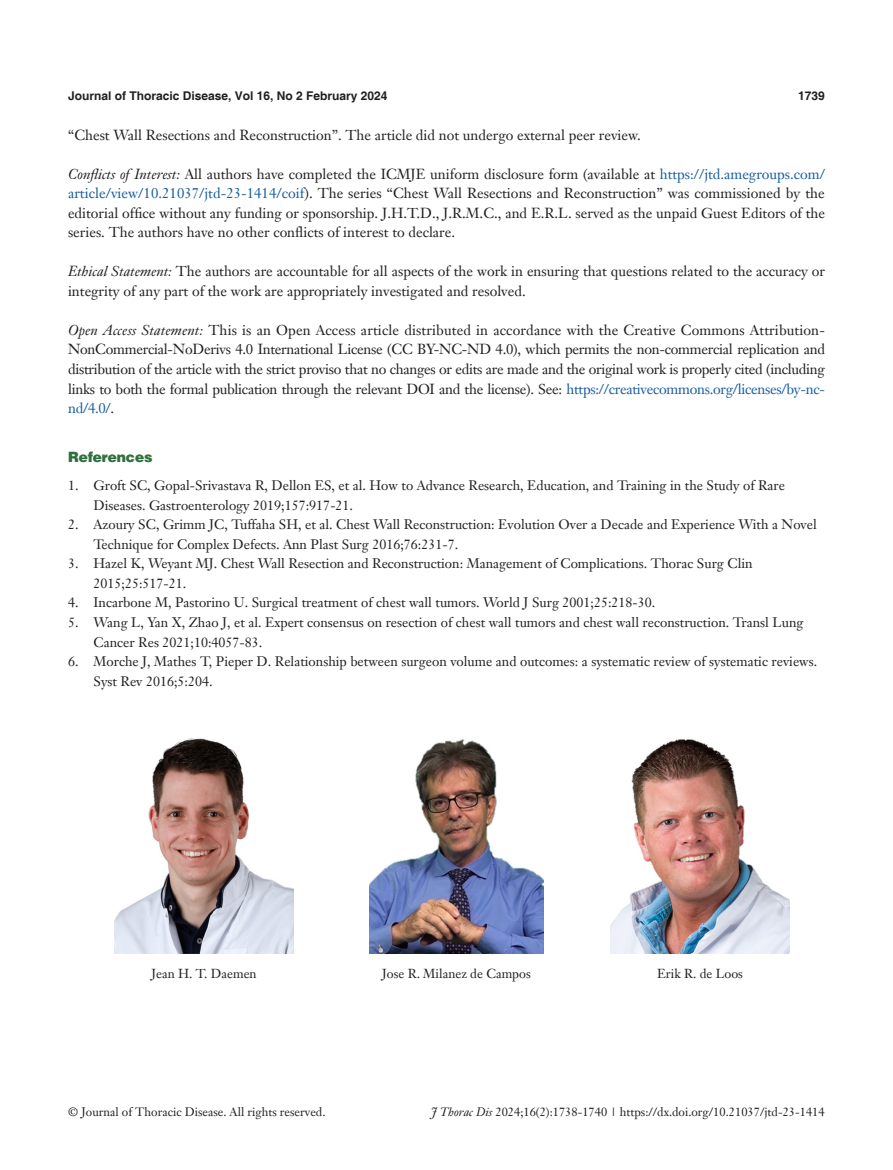
<style>
.page{position:relative;width:893px;height:1170px;background:#fff}
.page>*{position:absolute;margin:0;border:0;box-sizing:border-box;transform-origin:0 0}
.B-zhengwen{font:14.25px/19.5px "Janson Text LT";color:#231f20;text-align:justify}
._1ji-6_5{font:900 14.25px "Helvetica";color:#30703e}
.B-References{font:13.5px/19.5px "Janson Text LT";color:#231f20}
.t1{font:12.75px "Janson Text LT";color:#231f20}
.t2{font:12px "Janson Text LT";color:#231f20}
.t3{font:700 12px "Helvetica";color:#231f20}
.s1{font-style:italic}
.s2{color:#175d9e}
</style>
<div class="page">
<img style="left:114px;top:738px;width:180px;height:215px">
<img style="left:610px;top:739px;width:180px;height:214px">
<img style="left:369px;top:739px;width:175px;height:214px">
<p class="t3" style="left:68px;top:88px;width:321px">Journal of Thoracic Disease, Vol 16, No 2 February 2024</p>
<p class="t3" style="left:798px;top:88px;width:28px">1739</p>
<p class="B-zhengwen" style="left:68px;top:125px;width:574px">“Chest Wall Resections and Reconstruction”. The article did not undergo external peer review.</p>
<p class="B-zhengwen" style="left:68px;top:164px;width:758px"><span class="s1">Conflicts of Interest:</span> All authors have completed the ICMJE uniform disclosure form (available at <span class="s2">https://jtd.amegroups.com/ article/view/10.21037/jtd-23-1414/coif</span>). The series “Chest Wall Resections and Reconstruction” was commissioned by the editorial office without any funding or sponsorship. J.H.T.D., J.R.M.C., and E.R.L. served as the unpaid Guest Editors of the series. The authors have no other conflicts of interest to declare.</p>
<p class="B-zhengwen" style="left:68px;top:261px;width:758px"><span class="s1">Ethical Statement:</span> The authors are accountable for all aspects of the work in ensuring that questions related to the accuracy or integrity of any part of the work are appropriately investigated and resolved.</p>
<p class="B-zhengwen" style="left:68px;top:320px;width:759px"><span class="s1">Open Access Statement:</span> This is an Open Access article distributed in accordance with the Creative Commons Attribution-NonCommercial-NoDerivs 4.0 International License (CC BY-NC-ND 4.0), which permits the non-commercial replication and distribution of the article with the strict proviso that no changes or edits are made and the original work is properly cited (including links to both the formal publication through the relevant DOI and the license). See: <span class="s2">https://creativecommons.org/licenses/by-nc&shy;nd/4.0/</span>.</p>
<p class="_1ji-6_5" style="left:68px;top:447px;width:86px">References</p>
<p class="B-References" style="left:94px;top:476px;width:693px;text-indent:-26px">1. Groft SC, Gopal-Srivastava R, Dellon ES, et al. How to Advance Research, Education, and Training in the Study of Rare<br>Diseases. Gastroenterology 2019;157:917-21.</p>
<p class="B-References" style="left:94px;top:515px;width:725px;text-indent:-26px">2. Azoury SC, Grimm JC, Tuffaha SH, et al. Chest Wall Reconstruction: Evolution Over a Decade and Experience With a Novel<br>Technique for Complex Defects. Ann Plast Surg 2016;76:231-7.</p>
<p class="B-References" style="left:94px;top:554px;width:661px;text-indent:-26px">3. Hazel K, Weyant MJ. Chest Wall Resection and Reconstruction: Management of Complications. Thorac Surg Clin<br>2015;25:517-21.</p>
<p class="B-References" style="left:68px;top:593px;width:589px">4. Incarbone M, Pastorino U. Surgical treatment of chest wall tumors. World J Surg 2001;25:218-30.</p>
<p class="B-References" style="left:94px;top:612px;width:711px;text-indent:-26px">5. Wang L, Yan X, Zhao J, et al. Expert consensus on resection of chest wall tumors and chest wall reconstruction. Transl Lung<br>Cancer Res 2021;10:4057-83.</p>
<p class="B-References" style="left:94px;top:651px;width:725px;text-indent:-26px">6. Morche J, Mathes T, Pieper D. Relationship between surgeon volume and outcomes: a systematic review of systematic reviews.<br>Syst Rev 2016;5:204.</p>
<p class="t1" style="left:152px;top:965px;width:107px">Jean H. T. Daemen</p>
<p class="t1" style="left:382px;top:965px;width:150px">Jose R. Milanez de Campos</p>
<p class="t1" style="left:657px;top:965px;width:87px">Erik R. de Loos</p>
<p class="t2" style="left:68px;top:1104px;width:259px">© Journal of Thoracic Disease. All rights reserved.</p>
<p class="t2" style="left:431px;top:1104px;width:395px"><span class="s1">J Thorac Dis</span> 2024;16(2):1738-1740 | https://dx.doi.org/10.21037/jtd-23-1414</p>
</div>
